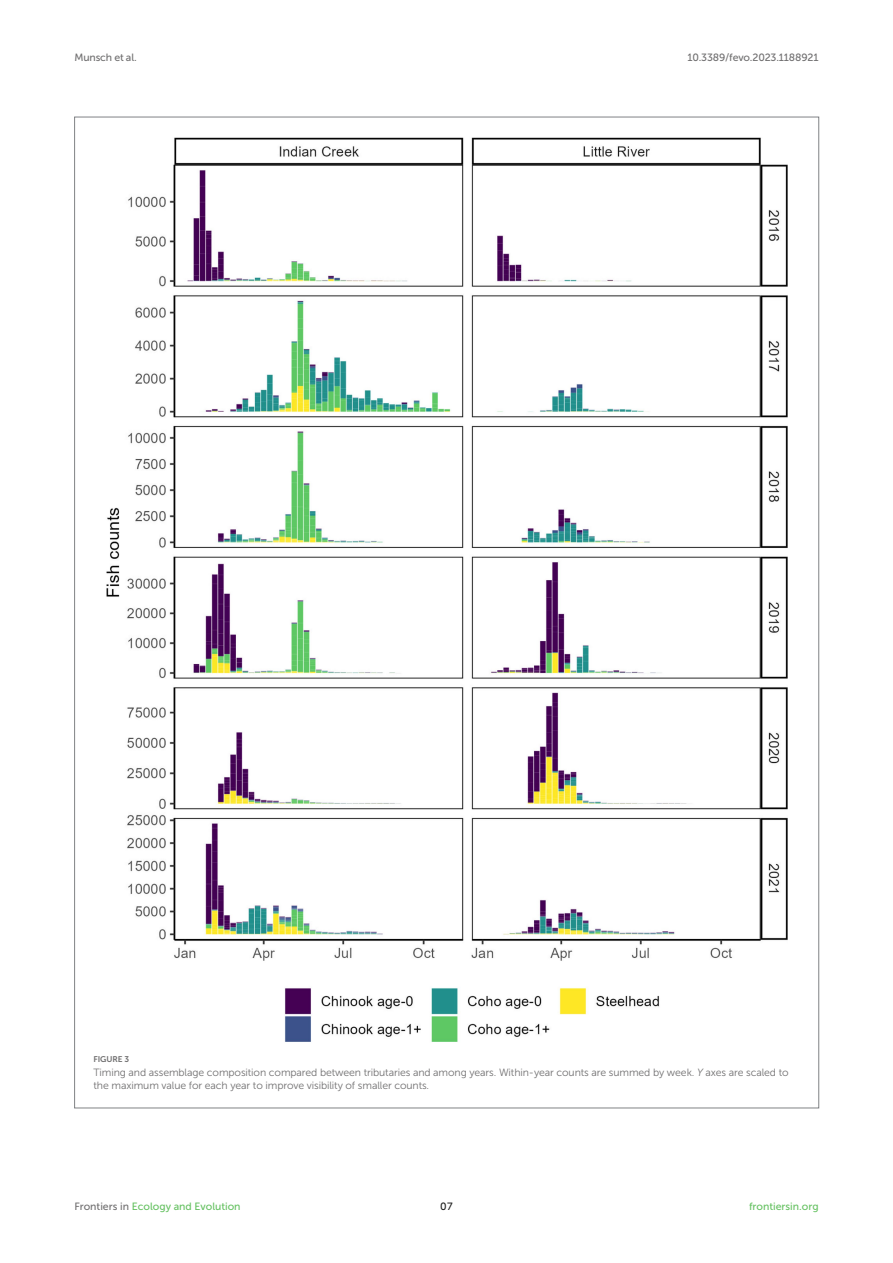
<style>
.page{position:relative;width:893px;height:1263px;background:#fff}
.page>*{position:absolute;margin:0;border:0;box-sizing:border-box;transform-origin:0 0}
.FIG_LEG{font:10.5px/13.5px "Museo Sans 300";letter-spacing:-.01em;color:#706f70}
.t1{font:10.5px "Museo Sans 500";color:#65c161}
.t2{font:10.5px "Museo Sans 500";letter-spacing:-.015em;color:#706f70}
.t3{font:10.5px "Museo Sans 500";color:#1b1c1b}
.FIG_HD{font:8.25px "Museo Sans 700";letter-spacing:-.01em;color:#706f70}
.s1{font-style:italic}
.s2{color:#706f70}
</style>
<div class="page">
<img style="left:106px;top:137px;width:682px;height:905px">
<p class="t2" style="left:74px;top:51px;width:64px">Munsch et al.</p>
<p class="t2" style="left:687px;top:51px;width:133px">10.3389/fevo.2023.1188921</p>
<p class="FIG_HD" style="left:94px;top:1054px;width:37px">FIGURE 3</p>
<p class="FIG_LEG" style="left:94px;top:1065px;width:697px">Timing and assemblage composition compared between tributaries and among years. Within-year counts are summed by week. <span class="s1">Y</span> axes are scaled to the maximum value for each year to improve visibility of smaller counts.</p>
<p class="t1" style="left:74px;top:1200px;width:168px"><span class="s2">Frontiers in</span> Ecology and Evolution</p>
<p class="t3" style="left:440px;top:1200px;width:14px">07</p>
<p class="t1" style="left:749px;top:1200px;width:71px">frontiersin.org</p>
</div>
